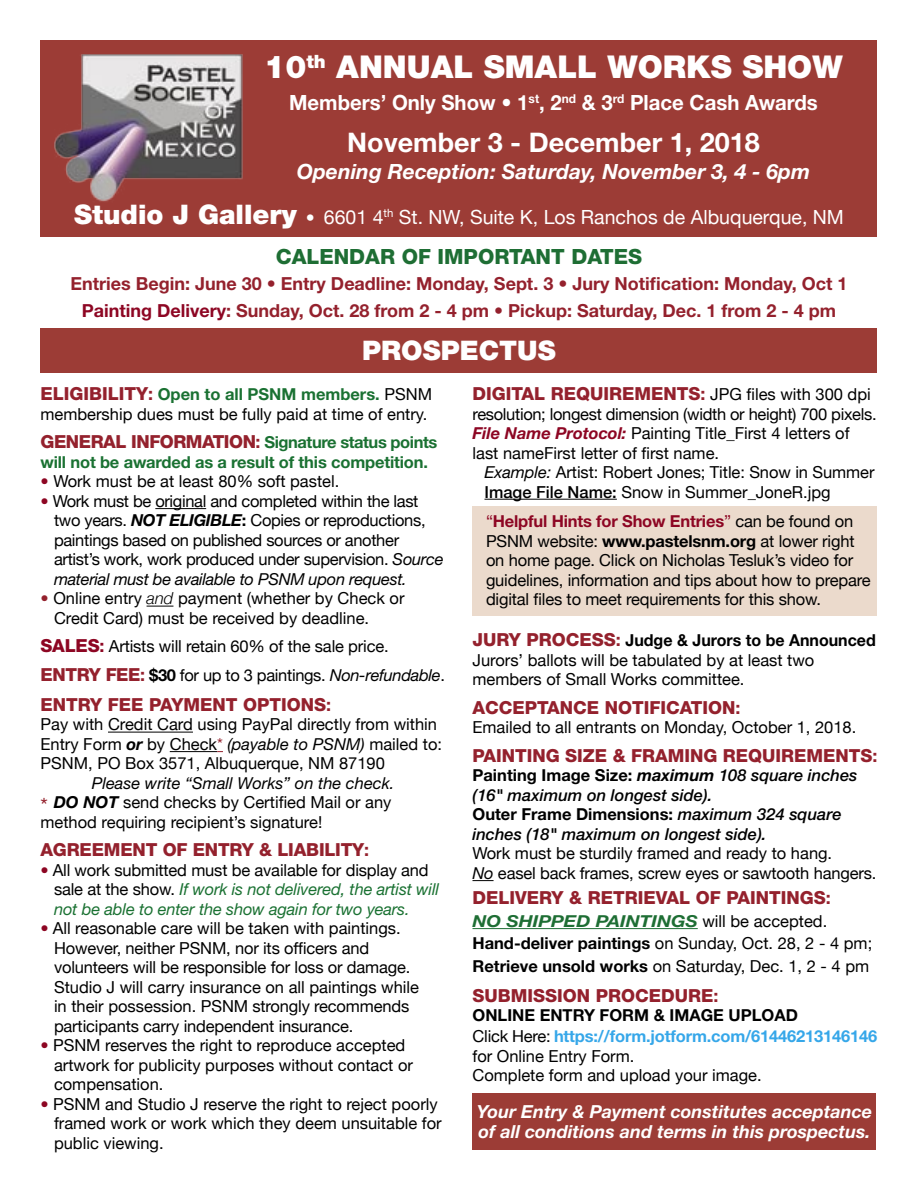
<style>
.page{position:relative;width:918px;height:1188px;background:#fff}
.page>*{position:absolute;margin:0;border:0;box-sizing:border-box;transform-origin:0 0}
.t1{font:900 31.5px "Helvetica Neue";color:#fff}
.t2{font:700 27px "Helvetica Neue";color:#fff}
.t3{font:900 27px "Helvetica Neue";color:#fff}
.t4{font:700 21px "Helvetica Neue";color:#fff}
.t5{font:italic 700 21px "Helvetica Neue";color:#fff}
.t6{font:800 21px "Helvetica Neue";color:#1e6e34}
.t7{font:19.5px "Helvetica Neue";color:#fff}
.t8{font:800 18px "Helvetica Neue";color:#94212d}
.t9{font:700 18px "Helvetica Neue";color:#94212d}
.t10{font:italic 700 18px/19.5px "Helvetica Neue";color:#fff}
.t11{font:16.5px/19.5px "Helvetica Neue";color:#000}
.t12{font:16.5px/19.5px "Helvetica Neue";letter-spacing:-.02em;color:#000}
.t13{font:italic 500 16.5px/19.5px "Helvetica Neue";color:#000}
.t14{font:italic 16.5px/19.5px "Helvetica Neue";letter-spacing:-.01em;color:#1a7132}
.t15{font:700 16.5px/19.5px "Helvetica Neue";letter-spacing:-.01em;color:#1a7132}
.t16{font:700 16.5px "Helvetica Neue";color:#000}
.t17{font:700 16.5px "Helvetica Neue";letter-spacing:-.01em;color:#36a7e9}
.t18{font:italic 16.5px "Helvetica Neue";color:#000}
.t19{font:italic 700 16.5px "Helvetica Neue";color:#1e6e34;scale:1.15 1}
.s1{font-weight:900;font-size:27px}
.s2{font-weight:900;font-size:18px}
.s3{color:#8d0623}
.s4{font-weight:800;font-size:18px;color:#94212d}
.s5{font-weight:700;font-size:18px;color:#94212d}
.s6{font-weight:700;color:#1a7132}
.s7{font-size:18px;color:#94212d}
.s8{font-weight:700;font-style:italic}
.s9{font-weight:700}
.s10{font-style:italic}
.s11{color:#94212d}
.s12{font-weight:300;font-style:italic}
.s13{font-weight:800;font-size:18px;color:#8d0623}
.s14{font-weight:700;font-size:18px;color:#8d0623}
.s15{font-size:21px;color:#94212d}
.s16{font-style:normal;color:#8d0623}
.s17{font-style:normal;color:#000}
.s18{font-weight:400;font-size:16.5px;color:#000}
.s19{font-weight:700;font-style:italic;color:#8d0623}
.s20{font-weight:500}
.s21{font-weight:700;color:#8d0623}
.s22{font-weight:700;font-style:normal}
.s23{font-weight:400;font-style:normal;color:#000}
.s24{font-weight:400;color:#000}
</style>
<div class="page">
<div style="left:40px;top:40px;width:838px;height:333px;background:#9c3c36"></div>
<hr style="left:155px;top:508px;width:51px;height:1px;background:#000">
<svg style="left:147px;top:606px;width:26px;height:1px"></svg>
<hr style="left:108px;top:732px;width:85px;height:1px;background:#000">
<hr style="left:170px;top:751px;width:47px;height:1px;background:#000">
<hr style="left:484px;top:499px;width:133px;height:1px;background:#000">
<svg style="left:472px;top:880px;width:22px;height:1px"></svg>
<hr style="left:472px;top:928px;width:226px;height:1px;background:#1e6e34">
<div style="left:472px;top:1093px;width:404px;height:57px;background:#9c3c36"></div>
<img style="left:54px;top:54px;width:189px;height:148px">
<div style="left:0;top:238px;width:911px;height:90px;background:#fff"></div>
<div style="left:473px;top:507px;width:405px;height:109px;background:#ebdacc"></div>
<p class="t1" style="left:264px;top:48px;width:580px">10<sup>th</sup> ANNUAL SMALL WORKS SHOW</p>
<p class="t4" style="left:289px;top:89px;width:530px">Members’ Only Show • 1<sup>st</sup>, 2<sup>nd</sup> &amp; 3<sup>rd</sup> Place Cash Awards</p>
<p class="t2" style="left:347px;top:125px;width:414px">November 3 - December 1, 2018</p>
<p class="t5" style="left:297px;top:158px;width:515px">Opening Reception: Saturday, November 3, 4 - 6pm</p>
<p class="t7" style="left:74px;top:205px;width:771px"><span class="s1">Studio J Gallery</span> <span class="s2">•</span> 6601 4<sup>th</sup> St. NW, Suite K, Los Ranchos de Albuquerque, NM</p>
<p class="t6" style="left:276px;top:244px;width:368px">CALENDAR OF IMPORTANT DATES</p>
<p class="t9" style="left:71px;top:272px;width:778px">Entries Begin: June 30 • Entry Deadline: Monday, Sept. 3 • Jury Notification: Monday, Oct 1</p>
<p class="t9" style="left:82px;top:299px;width:756px"><span class="s3">Painting Delivery</span>: Sunday, Oct. 28 from 2 - 4 pm • Pickup: Saturday, Dec. 1 from 2 - 4 pm</p>
<p class="t3" style="left:362px;top:334px;width:195px">PROSPECTUS</p>
<p class="t11" style="left:40px;top:385px;width:393px"><span class="s4">ELIGIBILITY</span><span class="s5">:</span> <span class="s6">Open to all PSNM members.</span> PSNM membership dues must be fully paid at time of entry.</p>
<p class="t15" style="left:40px;top:432px;width:398px"><span class="s4">GENERAL INFORMATION</span><span class="s7">:</span> Signature status points will not be awarded as a result of this competition.</p>
<p class="t11" style="left:40px;top:472px;width:300px"><span class="s3">•</span> Work must be at least 80% soft pastel.</p>
<p class="t12" style="left:54px;top:491px;width:391px;text-indent:-14px"><span class="s3">•</span> Work must be original and completed within the last two years. <span class="s8">NOT ELIGIBLE</span><span class="s9">:</span> Copies or reproductions, paintings based on published sources or another artist’s work, work produced under supervision. <span class="s10">Source material must be available to PSNM upon request.</span></p>
<p class="t11" style="left:54px;top:589px;width:352px;text-indent:-14px"><span class="s11">•</span> Online entry <span class="s12">and</span> payment (whether by Check or<br>Credit Card) must be received by deadline.</p>
<p class="t11" style="left:40px;top:637px;width:350px"><span class="s13">SALES</span><span class="s14">:</span> Artists will retain 60% of the sale price.</p>
<p class="t12" style="left:40px;top:665px;width:406px"><span class="s4">ENTRY FEE</span><span class="s5">:</span> <span class="s9">$30</span> for up to 3 paintings. <span class="s10">Non-refundable</span>.</p>
<p class="t8" style="left:40px;top:694px;width:292px">ENTRY FEE PAYMENT OPTIONS<span class="s9">:</span></p>
<p class="t11" style="left:40px;top:715px;width:403px">Pay with Credit Card using PayPal directly from within<br>Entry Form <span class="s8">or</span> by Check<span class="s11">*</span> <span class="s10">(payable to PSNM)</span> mailed to:<br>PSNM, PO Box 3571, Albuquerque, NM 87190</p>
<p class="t18" style="left:92px;top:773px;width:304px">Please write “Small Works” on the check.</p>
<p class="t11" style="left:40px;top:793px;width:352px"><span class="s15">*</span> <span class="s8">DO NOT</span> send checks by Certified Mail or any method requiring recipient’s signature!</p>
<p class="t8" style="left:40px;top:839px;width:330px">AGREEMENT OF ENTRY &amp; LIABILITY<span class="s9">:</span></p>
<p class="t14" style="left:54px;top:860px;width:387px;text-indent:-14px"><span class="s16">•</span> <span class="s17">All work submitted must be available for display and sale at the show.</span> If work is not delivered, the artist will not be able to enter the show again for two years.</p>
<p class="t11" style="left:54px;top:919px;width:367px;text-indent:-14px"><span class="s3">•</span> All reasonable care will be taken with paintings.<br>However, neither PSNM, nor its officers and volunteers will be responsible for loss or damage.<br>Studio J will carry insurance on all paintings while in their possession. PSNM strongly recommends participants carry independent insurance.</p>
<p class="t11" style="left:54px;top:1036px;width:361px;text-indent:-14px"><span class="s3">•</span> PSNM reserves the right to reproduce accepted artwork for publicity purposes without contact or compensation.</p>
<p class="t11" style="left:54px;top:1094px;width:389px;text-indent:-14px"><span class="s3">•</span> PSNM and Studio J reserve the right to reject poorly framed work or work which they deem unsuitable for public viewing.</p>
<p class="t8" style="left:472px;top:383px;width:400px">DIGITAL REQUIREMENTS<span class="s9">:</span> <span class="s18">JPG files with 300 dpi</span></p>
<p class="t11" style="left:472px;top:404px;width:406px">resolution; longest dimension (width or height) 700 pixels.<br><span class="s19">File Name Protocol:</span> Painting Title_First 4 letters of last nameFirst letter of first name.</p>
<p class="t11" style="left:484px;top:463px;width:392px"><span class="s10">Example:</span> Artist: Robert Jones; Title: Snow in Summer</p>
<p class="t11" style="left:484px;top:482px;width:348px"><span class="s20">Image File Name:</span> Snow in Summer_JoneR.jpg</p>
<p class="t11" style="left:486px;top:511px;width:386px"><span class="s3">“</span><span class="s21">Helpful Hints for Show Entries</span><span class="s3">”</span> can be found on PSNM website: <span class="s9">www.pastelsnm.org</span> at lower right on home page. Click on Nicholas Tesluk’s video for guidelines, information and tips about how to prepare digital files to meet requirements for this show.</p>
<p class="t16" style="left:472px;top:630px;width:405px"><span class="s4">JURY PROCESS</span><span class="s7">:</span> Judge &amp; Jurors to be Announced</p>
<p class="t11" style="left:472px;top:650px;width:343px">Jurors’ ballots will be tabulated by at least two members of Small Works committee.</p>
<p class="t8" style="left:472px;top:697px;width:270px">ACCEPTANCE NOTIFICATION<span class="s9">:</span></p>
<p class="t11" style="left:472px;top:718px;width:385px">Emailed to all entrants on Monday, October 1, 2018.</p>
<p class="t8" style="left:472px;top:745px;width:406px">PAINTING SIZE &amp; FRAMING REQUIREMENTS<span class="s9">:</span></p>
<p class="t13" style="left:472px;top:766px;width:386px"><span class="s22">Painting Image Size:</span> <span class="s9">maximum</span> 108 square inches (16" maximum on longest side).</p>
<p class="t13" style="left:472px;top:805px;width:371px"><span class="s22">Outer Frame Dimensions:</span> maximum 324 square inches (18" maximum on longest side).</p>
<p class="t11" style="left:472px;top:844px;width:361px">Work must be sturdily framed and ready to hang.</p>
<p class="t11" style="left:472px;top:863px;width:405px"><span class="s10">No</span> easel back frames, screw eyes or sawtooth hangers.</p>
<p class="t8" style="left:472px;top:887px;width:360px">DELIVERY &amp; RETRIEVAL OF PAINTINGS<span class="s9">:</span></p>
<p class="t19" style="left:472px;top:911px;width:310px">NO SHIPPED PAINTINGS <span class="s23">will be accepted.</span></p>
<p class="t11" style="left:472px;top:934px;width:401px"><span class="s9">Hand-deliver paintings</span> on Sunday, Oct. 28, 2 - 4 pm;</p>
<p class="t11" style="left:472px;top:956px;width:398px"><span class="s9">Retrieve unsold works</span> on Saturday, Dec. 1, 2 - 4 pm</p>
<p class="t8" style="left:472px;top:985px;width:248px">SUBMISSION PROCEDURE<span class="s9">:</span></p>
<p class="t16" style="left:472px;top:1005px;width:327px">ONLINE ENTRY FORM &amp; IMAGE UPLOAD</p>
<p class="t17" style="left:472px;top:1026px;width:406px"><span class="s24">Click Here:</span> https://form.jotform.com/61446213146146</p>
<p class="t11" style="left:472px;top:1046px;width:163px">for Online Entry Form.</p>
<p class="t11" style="left:472px;top:1066px;width:291px">Complete form and upload your image.</p>
<p class="t10" style="left:477px;top:1102px;width:397px">Your Entry &amp; Payment constitutes acceptance of all conditions and terms in this prospectus.</p>
</div>
